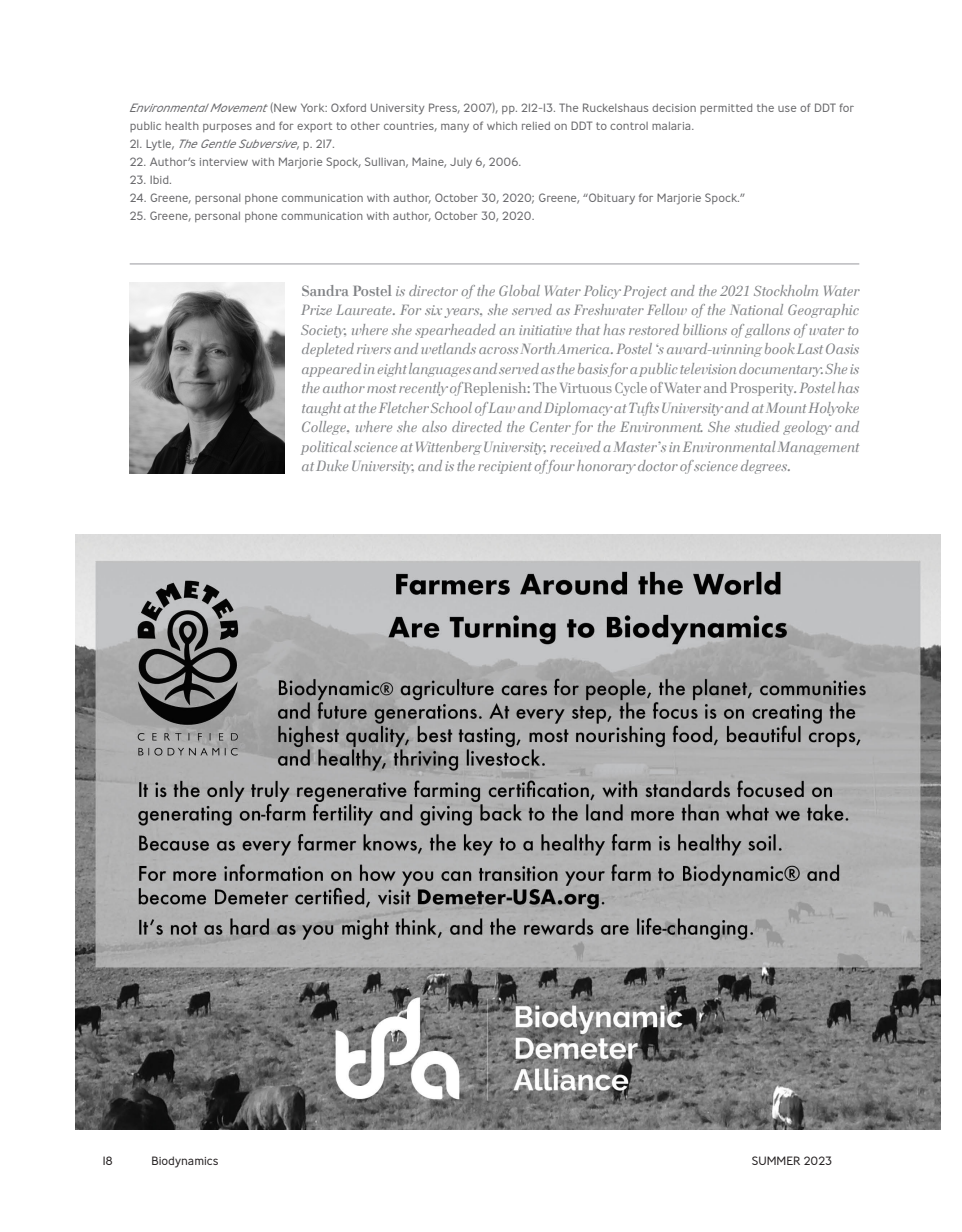
<style>
.page{position:relative;width:962px;height:1232px;background:#fff}
.page>*{position:absolute;margin:0;border:0;box-sizing:border-box;transform-origin:0 0}
.t1{font:italic 15px/19.5px "Cellini TF";color:#808285;text-align:justify}
.t2{font:300 12px/18px "Ministry";color:#67676a}
.t3{font:300 12px "Ministry";color:#231f20}
.s1{font-style:italic}
.s2{font-weight:700;font-style:normal}
.s3{font-style:normal}
</style>
<div class="page">
<img style="left:130px;top:282px;width:154px;height:191px">
<hr style="left:130px;top:263px;width:729px;height:1px;background:#babbbe">
<img style="left:76px;top:535px;width:864px;height:594px">
<p class="t2" style="left:130px;top:98px;width:726px"><span class="s1">EnvironmentalMovement</span>(New York: Oxford University Press, 2007), pp. 212-13. The Ruckelshaus decision permitted the use of DDT for public health purposes and for export to other countries, many of which relied on DDT to control malaria.<br>2 1 . Ly t l e , <span class="s1">The Gentle Subversive</span>, p . 2 1 7 .</p>
<p class="t2" style="left:130px;top:152px;width:393px">22. Author’s interview with Marjorie Spock, Sullivan, Maine, July 6, 2006.</p>
<p class="t2" style="left:130px;top:170px;width:44px">23. Ibid.</p>
<p class="t2" style="left:130px;top:188px;width:617px">24. Greene, personal phone communication with author, October 30, 2020; Greene, “Obituary for Marjorie Spock.”</p>
<p class="t2" style="left:130px;top:206px;width:406px">25. Greene, personal phone communication with author, October 30, 2020.</p>
<p class="t1" style="left:301px;top:280px;width:559px"><span class="s2">Sandra Postel</span> is director of the Global Water Policy Project and the 2021 Stockholm Water Prize Laureate. For six years, she served as Freshwater Fellow of the National Geographic Society, where she spearheaded an initiative that has restored billions of gallons of water to depleted rivers and wetlands across North America. Postel ‘s award-winning book Last Oasis appeared in eight languages and served as the basis for a public television documentary. She is the author most recently of <span class="s3">Replenish: The Virtuous Cycle of Water and Prosperity</span>. Postel has taught at the Fletcher School of Law and Diplomacy at Tufts University and at Mount Holyoke College, where she also directed the Center for the Environment. She studied geology and political science at Wittenberg University, received a Master’s in Environmental Management at Duke University, and is the recipient of four honorary doctor of science degrees.</p>
<p class="t3" style="left:103px;top:1153px;width:12px">18</p>
<p class="t3" style="left:151px;top:1153px;width:69px">Biodynamics</p>
<p class="t3" style="left:751px;top:1153px;width:82px">SUMMER 2023</p>
</div>
